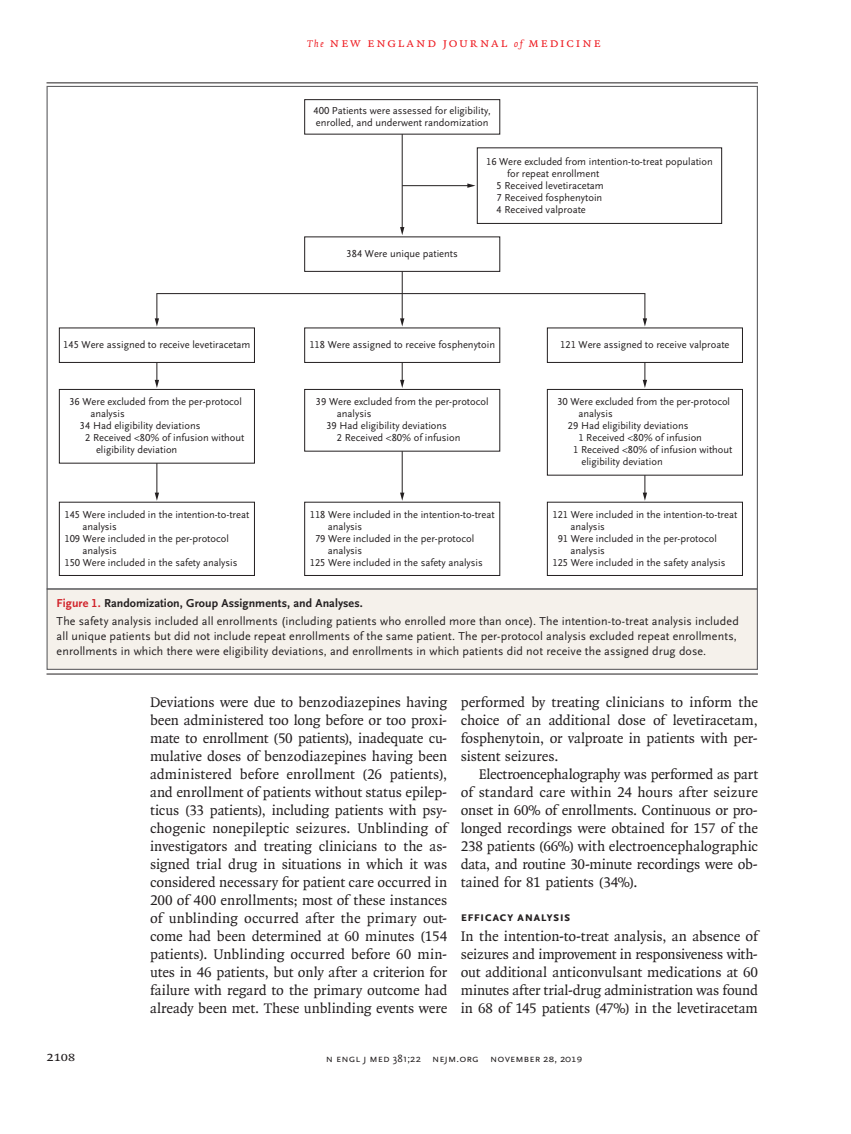
<style>
.page{position:relative;width:851px;height:1134px;background:#fff}
.page>*{position:absolute;margin:0;border:0;box-sizing:border-box;transform-origin:0 0}
.t1{font:15px/18px "OTNEJM Quadraat";letter-spacing:-.01em;color:#231f20;text-align:justify}
.t2{font:14.25px "OTNEJM Quadraat Cap";color:#231f20}
.t3{font:13.5px "OTNEJM Quadraat Cap";letter-spacing:.11em;color:#ee1d23}
.t4{font:700 13.5px "OTNEJM Scala Sans Small LF Cap";letter-spacing:.02em;color:#231f20}
.t5{font:12px/18px "OTNEJM Scala Sans LF";letter-spacing:.01em;color:#231f20}
.t6{font:10.8px "OTNEJM Scala Sans LF Cap";letter-spacing:.01em;color:#231f20}
.t7{font:10.5px/12px "OTNEJM Scala Sans LF";color:#231f20}
.s1{font-family:"OTNEJM Quadraat";font-style:italic;font-size:10.5px}
.s2{font-weight:700;color:#d1232a}
.s3{font-weight:700}
.s4{font-family:"OTNEJM Scala Sans OSF"}
.s5{font-family:"OTNEJM Scala Sans LF Small Cap"}
</style>
<div class="page">
<hr style="left:46px;top:674px;width:712px;height:1px;background:#231f20">
<hr style="left:46px;top:82px;width:712px;height:1px;background:#231f20">
<div style="left:47px;top:589px;width:710px;height:80px;background:#f5f1eb"></div>
<div style="left:46px;top:588px;width:712px;height:82px;border:1px solid #636366"></div>
<svg style="left:58px;top:99px;width:685px;height:477px"></svg>
<div style="left:59px;top:328px;width:195px;height:34px;background:#fff"></div>
<div style="left:59px;top:328px;width:196px;height:35px;border:1px solid #231f20"></div>
<div style="left:547px;top:328px;width:195px;height:34px;background:#fff"></div>
<div style="left:547px;top:328px;width:195px;height:35px;border:1px solid #231f20"></div>
<div style="left:304px;top:237px;width:196px;height:34px;background:#fff"></div>
<div style="left:304px;top:237px;width:196px;height:35px;border:1px solid #231f20"></div>
<div style="left:304px;top:100px;width:196px;height:34px;background:#fff"></div>
<div style="left:304px;top:99px;width:196px;height:36px;border:1px solid #231f20"></div>
<div style="left:477px;top:148px;width:244px;height:75px;background:#fff"></div>
<div style="left:477px;top:147px;width:245px;height:77px;border:1px solid #231f20"></div>
<hr style="left:402px;top:134px;width:1px;height:95px;background:#231f20">
<svg style="left:400px;top:227px;width:4px;height:8px"></svg>
<hr style="left:402px;top:185px;width:67px;height:1px;background:#231f20">
<svg style="left:467px;top:183px;width:8px;height:5px"></svg>
<svg style="left:155px;top:294px;width:4px;height:32px"></svg>
<svg style="left:642px;top:294px;width:5px;height:32px"></svg>
<div style="left:547px;top:389px;width:195px;height:86px;background:#fff"></div>
<div style="left:547px;top:389px;width:195px;height:87px;border:1px solid #231f20"></div>
<div style="left:59px;top:389px;width:195px;height:74px;background:#fff"></div>
<div style="left:59px;top:389px;width:196px;height:75px;border:1px solid #231f20"></div>
<svg style="left:155px;top:362px;width:4px;height:26px"></svg>
<svg style="left:642px;top:362px;width:5px;height:26px"></svg>
<div style="left:304px;top:328px;width:196px;height:34px;background:#fff"></div>
<div style="left:304px;top:328px;width:196px;height:35px;border:1px solid #231f20"></div>
<svg style="left:400px;top:271px;width:4px;height:55px"></svg>
<div style="left:304px;top:389px;width:196px;height:62px;background:#fff"></div>
<div style="left:304px;top:389px;width:196px;height:63px;border:1px solid #231f20"></div>
<svg style="left:400px;top:362px;width:4px;height:26px"></svg>
<div style="left:547px;top:502px;width:195px;height:73px;background:#fff"></div>
<div style="left:547px;top:502px;width:195px;height:74px;border:1px solid #231f20"></div>
<div style="left:59px;top:502px;width:195px;height:73px;background:#fff"></div>
<div style="left:59px;top:502px;width:196px;height:74px;border:1px solid #231f20"></div>
<hr style="left:156px;top:463px;width:1px;height:31px;background:#231f20">
<svg style="left:155px;top:493px;width:4px;height:8px"></svg>
<svg style="left:642px;top:475px;width:5px;height:26px"></svg>
<div style="left:304px;top:502px;width:196px;height:73px;background:#fff"></div>
<div style="left:304px;top:502px;width:196px;height:74px;border:1px solid #231f20"></div>
<hr style="left:402px;top:451px;width:1px;height:43px;background:#231f20">
<svg style="left:400px;top:493px;width:4px;height:8px"></svg>
<hr style="left:157px;top:293px;width:488px;height:1px;background:#231f20">
<p class="t3" style="left:307px;top:35px;width:295px"><span class="s1">The</span> new england journal <span class="s1">of</span> medicine</p>
<p class="t7" style="left:313px;top:105px;width:179px">400 Patients were assessed for eligibility, enrolled, and underwent randomization</p>
<p class="t7" style="left:486px;top:155px;width:228px">16 Were excluded from intention-to-treat population</p>
<p class="t7" style="left:507px;top:167px;width:94px">for repeat enrollment</p>
<p class="t7" style="left:496px;top:179px;width:109px">5 Received levetiracetam</p>
<p class="t7" style="left:496px;top:191px;width:107px">7 Received fosphenytoin</p>
<p class="t7" style="left:496px;top:203px;width:91px">4 Received valproate</p>
<p class="t7" style="left:346px;top:248px;width:113px">384 Were unique patients</p>
<p class="t7" style="left:309px;top:339px;width:187px">118 Were assigned to receive fosphenytoin</p>
<p class="t7" style="left:63px;top:339px;width:189px">145 Were assigned to receive levetiracetam</p>
<p class="t7" style="left:560px;top:339px;width:171px">121 Were assigned to receive valproate</p>
<p class="t7" style="left:69px;top:396px;width:174px">36 Were excluded from the per-protocol</p>
<p class="t7" style="left:90px;top:408px;width:36px">analysis</p>
<p class="t7" style="left:80px;top:420px;width:122px">34 Had eligibility deviations</p>
<p class="t7" style="left:85px;top:432px;width:161px">2 Received &lt;80% of infusion without</p>
<p class="t7" style="left:96px;top:444px;width:83px">eligibility deviation</p>
<p class="t7" style="left:64px;top:509px;width:186px">145 Were included in the intention-to-treat</p>
<p class="t7" style="left:82px;top:521px;width:36px">analysis</p>
<p class="t7" style="left:64px;top:533px;width:166px">109 Were included in the per-protocol</p>
<p class="t7" style="left:82px;top:545px;width:36px">analysis</p>
<p class="t7" style="left:64px;top:557px;width:175px">150 Were included in the safety analysis</p>
<p class="t7" style="left:316px;top:396px;width:174px">39 Were excluded from the per-protocol</p>
<p class="t7" style="left:337px;top:408px;width:36px">analysis</p>
<p class="t7" style="left:326px;top:420px;width:122px">39 Had eligibility deviations</p>
<p class="t7" style="left:337px;top:432px;width:125px">2 Received &lt;80% of infusion</p>
<p class="t7" style="left:310px;top:509px;width:186px">118 Were included in the intention-to-treat</p>
<p class="t7" style="left:328px;top:521px;width:36px">analysis</p>
<p class="t7" style="left:315px;top:533px;width:161px">79 Were included in the per-protocol</p>
<p class="t7" style="left:328px;top:545px;width:36px">analysis</p>
<p class="t7" style="left:310px;top:557px;width:175px">125 Were included in the safety analysis</p>
<p class="t7" style="left:557px;top:396px;width:174px">30 Were excluded from the per-protocol</p>
<p class="t7" style="left:578px;top:408px;width:36px">analysis</p>
<p class="t7" style="left:568px;top:420px;width:122px">29 Had eligibility deviations</p>
<p class="t7" style="left:578px;top:432px;width:125px">1 Received &lt;80% of infusion</p>
<p class="t7" style="left:573px;top:444px;width:161px">1 Received &lt;80% of infusion without</p>
<p class="t7" style="left:581px;top:456px;width:83px">eligibility deviation</p>
<p class="t7" style="left:552px;top:509px;width:186px">121 Were included in the intention-to-treat</p>
<p class="t7" style="left:570px;top:521px;width:36px">analysis</p>
<p class="t7" style="left:557px;top:533px;width:161px">91 Were included in the per-protocol</p>
<p class="t7" style="left:570px;top:545px;width:36px">analysis</p>
<p class="t7" style="left:552px;top:557px;width:175px">125 Were included in the safety analysis</p>
<p class="t5" style="left:57px;top:595px;width:683px"><span class="s2">Figure 1.</span> <span class="s3">Randomization, Group Assignments, and Analyses.<br></span>The safety analysis included all enrollments (including patients who enrolled more than once). The intention-to-treat analysis included</p>
<p class="t5" style="left:57px;top:629px;width:681px;line-height:15px">all unique patients but did not include repeat enrollments of the same patient. The per-protocol analysis excluded repeat enrollments, enrollments in which there were eligibility deviations, and enrollments in which patients did not receive the assigned drug dose.</p>
<p class="t1" style="left:150px;top:693px;width:299px">Deviations were due to benzodiazepines having been administered too long before or too proxi&shy;mate to enrollment (50 patients), inadequate cu&shy;mulative doses of benzodiazepines having been administered before enrollment (26 patients), and enrollment of patients without status epilep&shy;ticus (33 patients), including patients with psy&shy;chogenic nonepileptic seizures. Unblinding of investigators and treating clinicians to the as&shy;signed trial drug in situations in which it was considered necessary for patient care occurred in 200 of 400 enrollments; most of these instances of unblinding occurred after the primary out&shy;come had been determined at 60 minutes (154 patients). Unblinding occurred before 60 min&shy;utes in 46 patients, but only after a criterion for failure with regard to the primary outcome had already been met. These unblinding events were</p>
<p class="t1" style="left:460px;top:693px;width:299px">performed by treating clinicians to inform the choice of an additional dose of levetiracetam, fosphenytoin, or valproate in patients with per&shy;sistent seizures.</p>
<p class="t1" style="left:460px;top:765px;width:299px;text-indent:18px">Electroencephalography was performed as part of standard care within 24 hours after seizure onset in 60% of enrollments. Continuous or pro&shy;longed recordings were obtained for 157 of the 238 patients (66%) with electroencephalographic data, and routine 30-minute recordings were ob&shy;tained for 81 patients (34%).</p>
<p class="t4" style="left:460px;top:909px;width:111px">Efficacy Analysis</p>
<p class="t1" style="left:460px;top:927px;width:299px">In the intention-to-treat analysis, an absence of seizures and improvement in responsiveness with&shy;out additional anticonvulsant medications at 60 minutes after trial-drug administration was found in 68 of 145 patients (47%) in the levetiracetam</p>
<p class="t2" style="left:46px;top:1048px;width:30px">2108</p>
<p class="t6" style="left:326px;top:1053px;width:258px">n engl j med <span class="s4">381;22</span> nejm.org <span class="s5">November 28, 2019</span></p>
</div>
